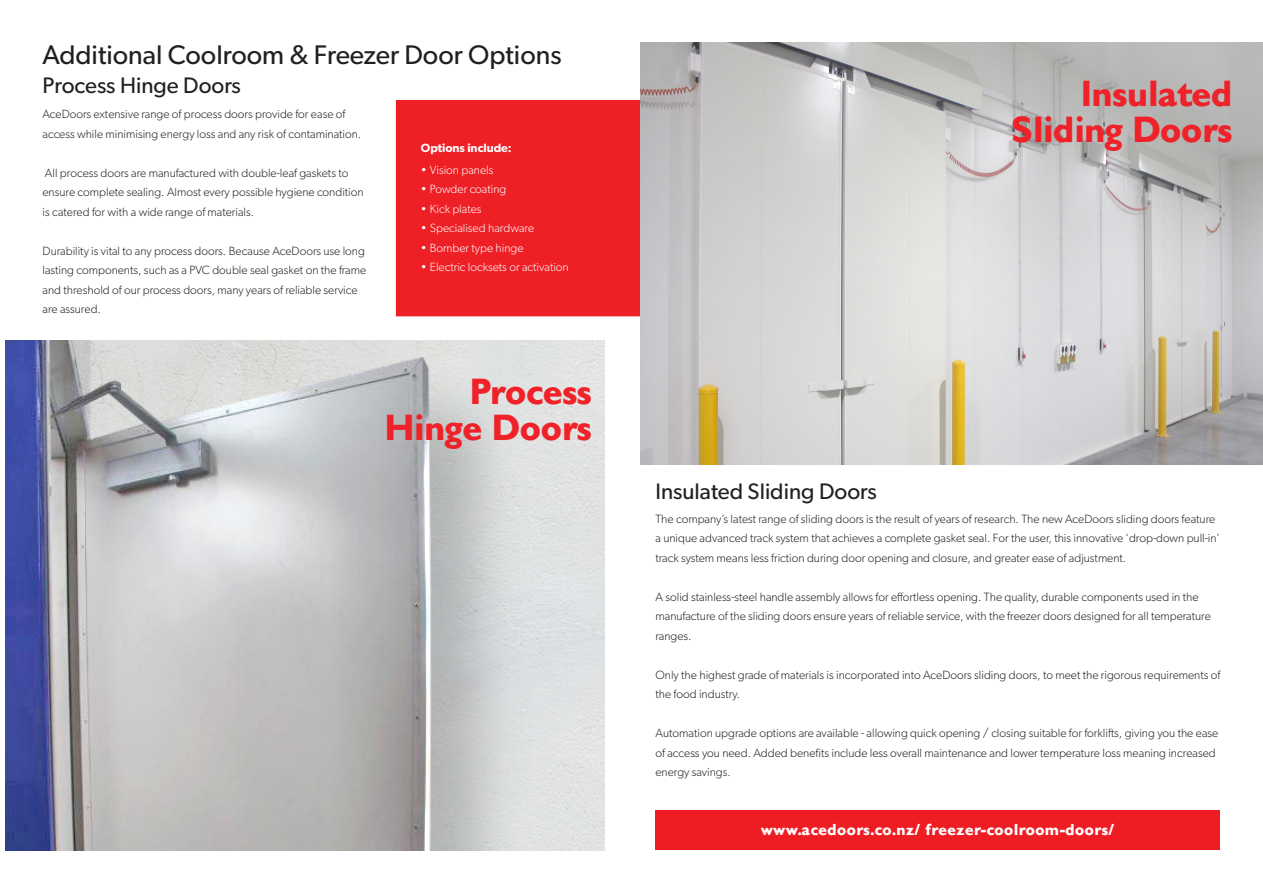
<style>
.page{position:relative;width:1263px;height:893px;background:#fff}
.page>*{position:absolute;margin:0;border:0;box-sizing:border-box;transform-origin:0 0}
.t1{font:700 36px "Gibson";color:#ee2228}
.t2{font:27px "Gibson";color:#231f20}
.t3{font:22.5px "Gibson";color:#231f20}
.t4{font:700 15.75px "Gibson";letter-spacing:.03em;color:#fff}
.t5{font:300 12px/19.5px "Gibson";color:#231f20}
.t6{font:300 12px "Gibson";color:#fff}
.t7{font:600 12px "Gibson";color:#fff}
</style>
<div class="page">
<div style="left:396px;top:100px;width:244px;height:216px;background:#ee2026"></div>
<img style="left:5px;top:341px;width:600px;height:509px">
<img style="left:640px;top:43px;width:623px;height:421px">
<div style="left:655px;top:810px;width:565px;height:40px;background:#ee1d23"></div>
<p class="t2" style="left:43px;top:39px;width:520px">Additional Coolroom &amp; Freezer Door Options</p>
<p class="t3" style="left:43px;top:72px;width:200px">Process Hinge Doors</p>
<p class="t5" style="left:43px;top:104px;width:320px">AceDoors extensive range of process doors provide for ease of access while minimising energy loss and any risk of contamination.</p>
<p class="t5" style="left:43px;top:163px;width:323px">All process doors are manufactured with double-leaf gaskets to ensure complete sealing. Almost every possible hygiene condition</p>
<p class="t5" style="left:43px;top:202px;width:213px">is catered for with a wide range of materials.</p>
<p class="t5" style="left:43px;top:241px;width:325px;text-align:justify">Durability is vital to any process doors. Because AceDoors use long lasting components, such as a PVC double seal gasket on the frame and threshold of our process doors, many years of reliable service</p>
<p class="t5" style="left:43px;top:299px;width:60px">are assured.</p>
<p class="t7" style="left:421px;top:141px;width:93px">Options include:</p>
<p class="t6" style="left:421px;top:162px;width:74px">• Vision panels</p>
<p class="t6" style="left:421px;top:182px;width:87px">• Powder coating</p>
<p class="t6" style="left:421px;top:201px;width:62px">• Kick plates</p>
<p class="t6" style="left:421px;top:221px;width:115px">• Specialised hardware</p>
<p class="t6" style="left:421px;top:240px;width:104px">• Bomber type hinge</p>
<p class="t6" style="left:421px;top:260px;width:149px">• Electric locksets or activation</p>
<p class="t1" style="left:471px;top:371px;width:123px">Process</p>
<p class="t1" style="left:386px;top:407px;width:208px">Hinge Doors</p>
<p class="t3" style="left:655px;top:477px;width:223px">Insulated Sliding Doors</p>
<p class="t1" style="left:1081px;top:73px;width:153px">Insulated</p>
<p class="t1" style="left:1013px;top:109px;width:222px">Sliding Doors</p>
<p class="t5" style="left:655px;top:509px;width:566px">The company’s latest range of sliding doors is the result of years of research. The new AceDoors sliding doors feature a unique advanced track system that achieves a complete gasket seal. For the user, this innovative ‘drop-down pull-in’ track system means less friction during door opening and closure, and greater ease of adjustment.</p>
<p class="t5" style="left:655px;top:587px;width:557px">A solid stainless-steel handle assembly allows for effortless opening. The quality, durable components used in the manufacture of the sliding doors ensure years of reliable service, with the freezer doors designed for all temperature ranges.</p>
<p class="t5" style="left:655px;top:665px;width:566px">Only the highest grade of materials is incorporated into AceDoors sliding doors, to meet the rigorous requirements of the food industry.</p>
<p class="t5" style="left:655px;top:723px;width:564px">Automation upgrade options are available - allowing quick opening / closing suitable for forklifts, giving you the ease of access you need. Added benefits include less overall maintenance and lower temperature loss meaning increased energy savings.</p>
<p class="t4" style="left:761px;top:821px;width:355px">www.acedoors.co.nz/ freezer-coolroom-doors/</p>
</div>
